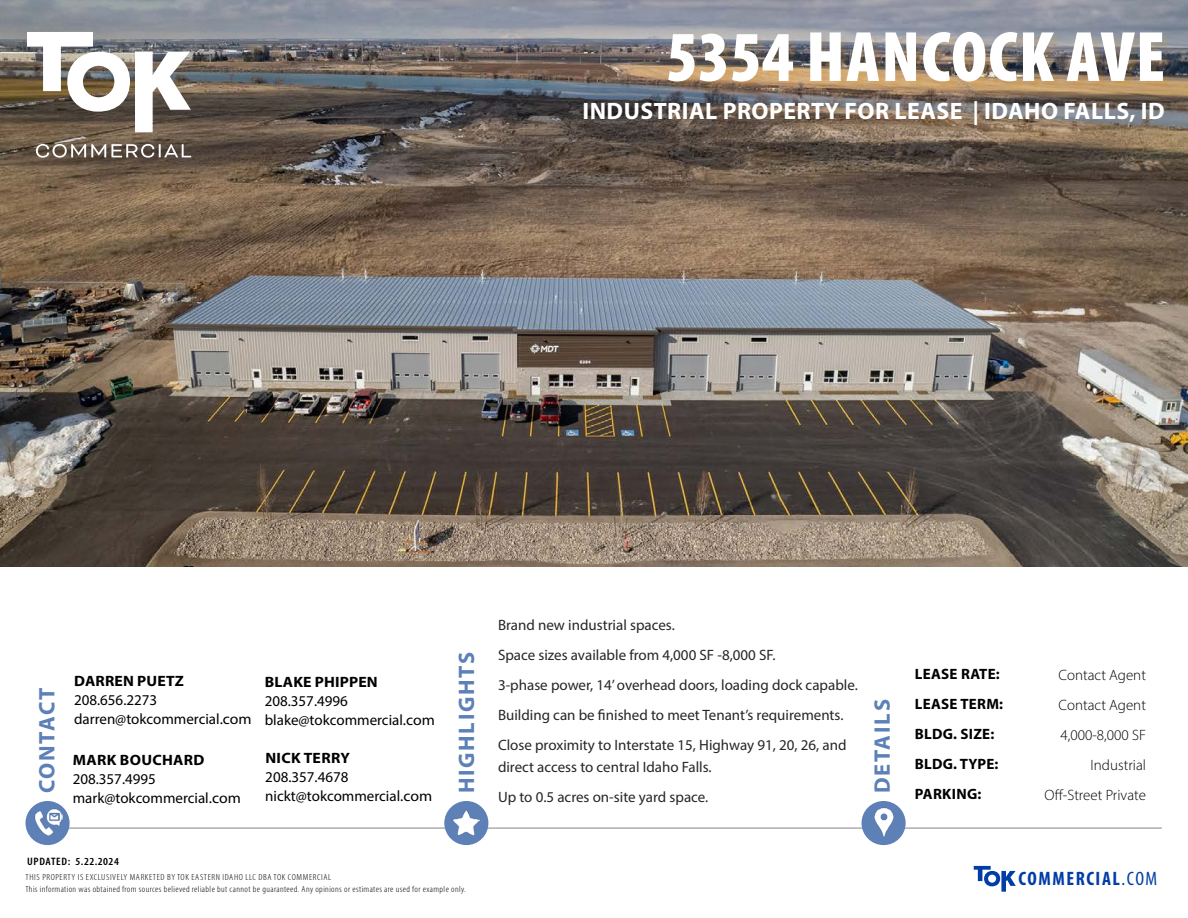
<style>
.page{position:relative;width:1188px;height:918px;background:#fff}
.page>*{position:absolute;margin:0;border:0;box-sizing:border-box;transform-origin:0 0}
.t1{font:900 condensed 72px "Myriad Pro";letter-spacing:.02em;color:#fff}
.t2{font:700 23.85px "Myriad Pro";letter-spacing:.02em;color:#fff}
.t3{font:700 22.5px "Myriad Pro";letter-spacing:.08em;color:#5d80b6}
.t4{font:700 condensed 19.5px "Myriad Pro";letter-spacing:.08em;color:#003da6}
.t5{font:15px/30px "Myriad Pro";color:#262626}
.t6{font:15px/18.8px "Myriad Pro";color:#000}
.t7{font:300 15px/30px "Myriad Pro";color:#000;text-align:right}
.t8{font:700 15px/30px "Myriad Pro";letter-spacing:.02em;color:#000}
.t9{font:700 15px "Myriad Pro";letter-spacing:.02em;color:#000;scale:1.05 1}
.t10{font:600 condensed 10.8px "Myriad Pro";letter-spacing:.04em;color:#000;scale:1.11 1}
.t11{font:300 condensed 8.85px/11.9px "Myriad Pro";letter-spacing:.04em;color:#000;scale:1.11 1}
.s1{font-weight:400}
</style>
<div class="page">
<hr style="left:27px;top:828px;width:1135px;height:1px;background:#828487">
<svg style="left:974px;top:866px;width:42px;height:26px"></svg>
<div style="left:25px;top:801px;width:45px;height:44px;background:#5d80b6;border-radius:50%"></div>
<img style="left:34px;top:809px;width:28px;height:26px">
<div style="left:862px;top:801px;width:44px;height:44px;background:#5d80b6;border-radius:50%"></div>
<img style="left:874px;top:808px;width:19px;height:30px">
<div style="left:444px;top:801px;width:44px;height:44px;background:#5d80b6;border-radius:50%"></div>
<img style="left:453px;top:810px;width:27px;height:26px">
<img style="left:0;top:0;width:1188px;height:567px">
<div style="left:672px;top:36px;width:497px;height:52px;background:#d28a15;opacity:.14"></div>
<svg style="left:36px;top:144px;width:155px;height:14px;background:#877d74"></svg>
<svg style="left:27px;top:32px;width:164px;height:100px"></svg>
<h1 class="t1" style="left:666px;top:11px;width:501px">5354 HANCOCK AVE</h1>
<h2 class="t2" style="left:582px;top:95px;width:584px">INDUSTRIAL PROPERTY FOR LEASE | IDAHO FALLS, ID</h2>
<h3 class="t3" style="left:32px;top:793px;width:108px;rotate:-90deg">CONTACT</h3>
<p class="t9" style="left:74px;top:672px;width:106px">DARREN PUETZ</p>
<p class="t6" style="left:74px;top:690px;width:179px">208.656.2273 darren@tokcommercial.com</p>
<p class="t9" style="left:73px;top:750px;width:127px">MARK BOUCHARD</p>
<p class="t6" style="left:73px;top:769px;width:170px">208.357.4995 mark@tokcommercial.com</p>
<p class="t9" style="left:265px;top:672px;width:109px">BLAKE PHIPPEN</p>
<p class="t6" style="left:265px;top:691px;width:172px">208.357.4996 blake@tokcommercial.com</p>
<p class="t9" style="left:265px;top:749px;width:82px">NICK TERRY</p>
<p class="t6" style="left:265px;top:768px;width:168px">208.357.4678 nickt@tokcommercial.com</p>
<p class="t10" style="left:27px;top:855px;width:84px">Updated: 5.22.2024</p>
<h3 class="t3" style="left:452px;top:793px;width:143px;rotate:-90deg">HIGHLIGHTS</h3>
<p class="t11" style="left:26px;top:871px;width:398px">THIS PROPERTY IS EXCLUSIVELY MARKETED BY TOK EASTERN IDAHO LLC DBA TOK COMMERCIAL<br>This information was obtained from sources believed reliable but cannot be guaranteed. Any opinions or estimates are used for example only.</p>
<p class="t5" style="left:498px;top:609px;width:361px">Brand new industrial spaces.<br>Space sizes available from 4,000 SF -8,000 SF.<br>3-phase power, 14’ overhead doors, loading dock capable.<br>Building can be finished to meet Tenant’s requirements.<br>Close proximity to Interstate 15, Highway 91, 20, 26, and</p>
<p class="t5" style="left:498px;top:752px;width:215px">direct access to central Idaho Falls.<br>Up to 0.5 acres on-site yard space.</p>
<h3 class="t3" style="left:868px;top:793px;width:96px;rotate:-90deg">DETAILS</h3>
<p class="t8" style="left:915px;top:658px;width:90px">LEASE RATE:<br>LEASE TERM:<br>BLDG. SIZE:<br>BLDG. TYPE:<br>PARKING:</p>
<p class="t7" style="left:1044px;top:660px;width:103px">Contact Agent<br>Contact Agent<br>4,000-8,000 SF<br>Industrial<br>Off-Street Private</p>
<h3 class="t4" style="left:1018px;top:866px;width:140px">COMMERCIAL<span class="s1">.COM</span></h3>
</div>
